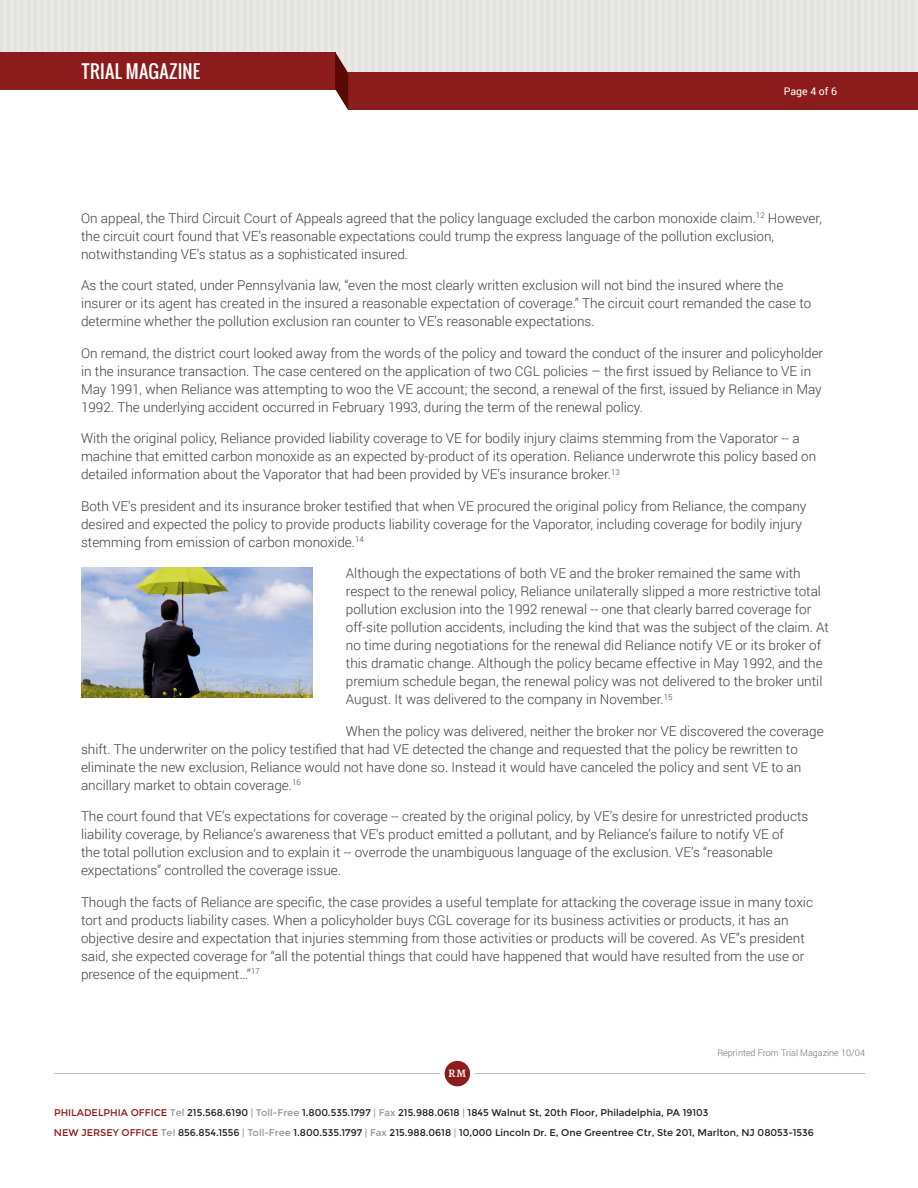
<style>
.page{position:relative;width:918px;height:1188px;background:#fff}
.page>*{position:absolute;margin:0;border:0;box-sizing:border-box;transform-origin:0 0}
.t1{font:18px "Oswald";color:#fff}
.t2{font:300 13.5px/18px "Roboto";color:#3e3e3f}
.t3{font:10.5px "Roboto";color:#fff}
.t4{font:9.75px/19.5px "Montserrat";color:#231f20}
.t5{font:700 9.6px "Merriweather";color:#fff}
.t6{font:300 9px "Roboto";color:#6c6d70}
.s1{color:#8b1c1b}
.s2{color:#939598}
.s3{color:#95979a}
</style>
<div class="page">
<hr style="left:54px;top:1073px;width:811px;height:1px;background:#bcbdc0">
<svg style="left:442px;top:1059px;width:30px;height:30px"></svg>
<div style="left:440px;top:1056px;width:35px;height:35px;border:4px solid #fff;border-radius:50%"></div>
<div style="left:0;top:0;width:918px;height:73px;background:#e6e6e2"></div>
<div style="left:348px;top:73px;width:570px;height:37px;background:#8b1c1b"></div>
<div style="left:0;top:52px;width:335px;height:37px;background:#8b1c1b"></div>
<svg style="left:335px;top:52px;width:13px;height:58px"></svg>
<img style="left:81px;top:568px;width:231px;height:130px">
<h1 class="t1" style="left:81px;top:58px;width:121px">TRIAL MAGAZINE</h1>
<p class="t3" style="left:784px;top:84px;width:55px">Page 4 of 6</p>
<p class="t2" style="left:81px;top:208px;width:742px">On appeal, the Third Circuit Court of Appeals agreed that the policy language excluded the carbon monoxide claim.<sup>12</sup> However, the circuit court found that VE’s reasonable expectations could trump the express language of the pollution exclusion, notwithstanding VE’s status as a sophisticated insured.</p>
<p class="t2" style="left:81px;top:276px;width:732px">As the court stated, under Pennsylvania law, “even the most clearly written exclusion will not bind the insured where the insurer or its agent has created in the insured a reasonable expectation of coverage.” The circuit court remanded the case to determine whether the pollution exclusion ran counter to VE’s reasonable expectations.</p>
<p class="t2" style="left:81px;top:343px;width:744px">On remand, the district court looked away from the words of the policy and toward the conduct of the insurer and policyholder in the insurance transaction. The case centered on the application of two CGL policies – the first issued by Reliance to VE in May 1991, when Reliance was attempting to woo the VE account; the second, a renewal of the first, issued by Reliance in May 1992. The underlying accident occurred in February 1993, during the term of the renewal policy.</p>
<p class="t2" style="left:81px;top:429px;width:737px">With the original policy, Reliance provided liability coverage to VE for bodily injury claims stemming from the Vaporator -- a machine that emitted carbon monoxide as an expected by-product of its operation. Reliance underwrote this policy based on detailed information about the Vaporator that had been provided by VE’s insurance broker.<sup>13</sup></p>
<p class="t2" style="left:81px;top:496px;width:727px">Both VE’s president and its insurance broker testified that when VE procured the original policy from Reliance, the company desired and expected the policy to provide products liability coverage for the Vaporator, including coverage for bodily injury stemming from emission of carbon monoxide.<sup>14</sup></p>
<p class="t2" style="left:346px;top:564px;width:485px">Although the expectations of both VE and the broker remained the same with respect to the renewal policy, Reliance unilaterally slipped a more restrictive total pollution exclusion into the 1992 renewal -- one that clearly barred coverage for off-site pollution accidents, including the kind that was the subject of the claim. At no time during negotiations for the renewal did Reliance notify VE or its broker of this dramatic change. Although the policy became effective in May 1992, and the premium schedule began, the renewal policy was not delivered to the broker until August. It was delivered to the company in November.<sup>15</sup></p>
<p class="t2" style="left:81px;top:721px;width:744px;text-indent:265px">When the policy was delivered, neither the broker nor VE discovered the coverage shift. The underwriter on the policy testified that had VE detected the change and requested that the policy be rewritten to eliminate the new exclusion, Reliance would not have done so. Instead it would have canceled the policy and sent VE to an ancillary market to obtain coverage.<sup>16</sup></p>
<p class="t2" style="left:81px;top:807px;width:729px">The court found that VE’s expectations for coverage -- created by the original policy, by VE’s desire for unrestricted products liability coverage, by Reliance’s awareness that VE’s product emitted a pollutant, and by Reliance’s failure to notify VE of<br>the total pollution exclusion and to explain it -- overrode the unambiguous language of the exclusion. VE’s “reasonable expectations” controlled the coverage issue.</p>
<p class="t2" style="left:81px;top:892px;width:734px">Though the facts of Reliance are specific, the case provides a useful template for attacking the coverage issue in many toxic tort and products liability cases. When a policyholder buys CGL coverage for its business activities or products, it has an objective desire and expectation that injuries stemming from those activities or products will be covered. As VE”s president said, she expected coverage for “all the potential things that could have happened that would have resulted from the use or presence of the equipment…”<sup>17</sup></p>
<p class="t5" style="left:449px;top:1068px;width:19px">RM</p>
<p class="t6" style="left:717px;top:1047px;width:149px">Reprinted From Trial Magazine 10/04</p>
<p class="t4" style="left:54px;top:1103px;width:761px"><span class="s1">Philadelphia Office</span> <span class="s2">Tel</span> 215.568.6190 <span class="s3">|</span> <span class="s2">Toll-Free</span> 1.800.535.1797 <span class="s3">|</span> <span class="s2">Fax</span> 215.988.0618 <span class="s3">|</span> 1845 Walnut St, 20th Floor, Philadelphia, PA 19103<br><span class="s1">new jersey o ffice</span> <span class="s2">Tel</span> 856.854.1556 <span class="s3">|</span> <span class="s2">Toll-Free</span> 1.800.535.1797 <span class="s3">|</span> <span class="s2">Fax</span> 215.988.0618 <span class="s3">|</span> 10,000 Lincoln Dr. E, One Greentree Ctr, Ste 201, Marlton, NJ 08053-1536</p>
</div>
